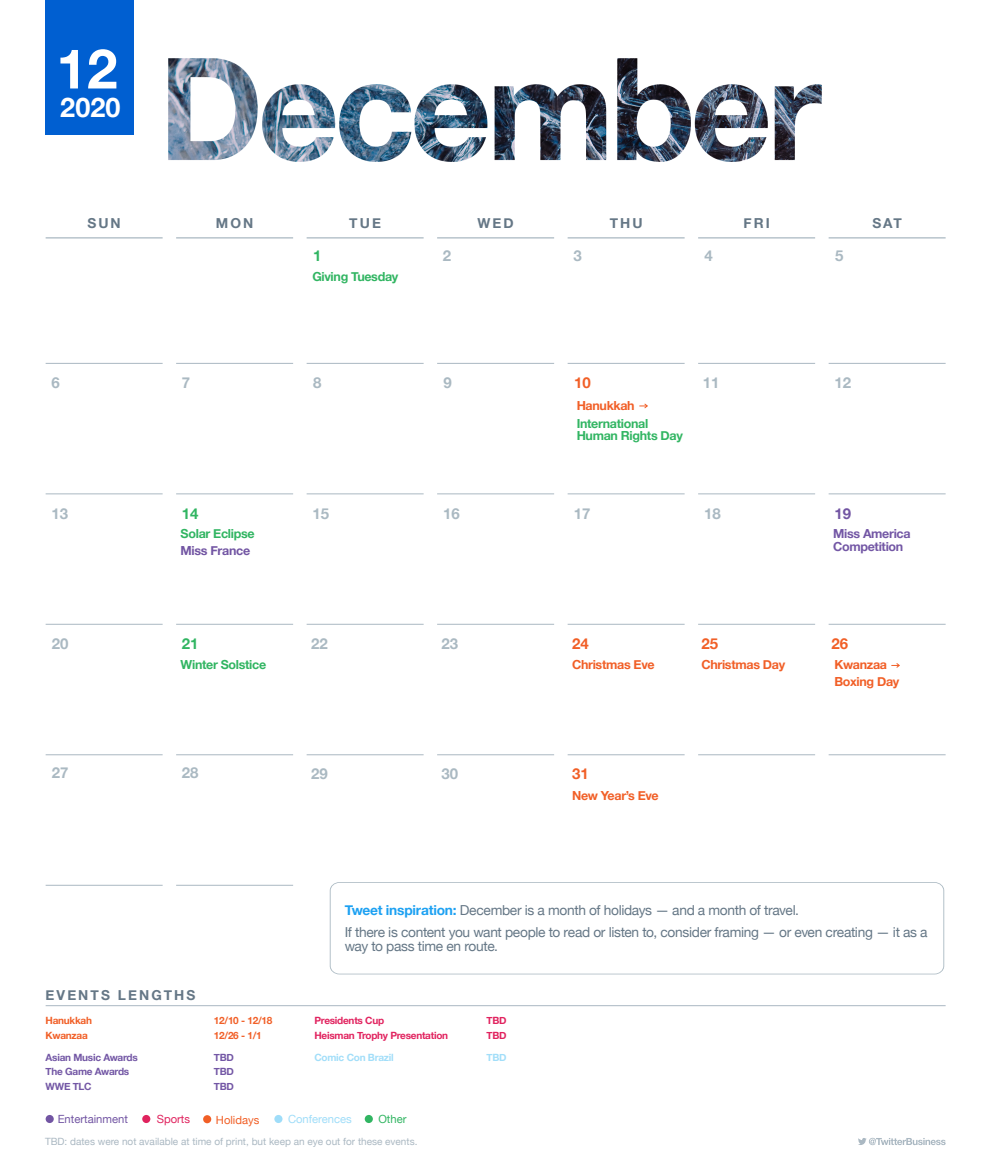
<style>
.page{position:relative;width:990px;height:1170px;background:#fff}
.page>*{position:absolute;margin:0;border:0;box-sizing:border-box;transform-origin:0 0}
.Week_days{font:700 55px "Helvetica Neue";color:#fff}
.Week_days-2{font:700 27px "Helvetica Neue";color:#fff}
.Number_dates{font:700 15px "Helvetica Neue";color:#aab9c2}
.Number_dates-2{font:700 15px "Helvetica Neue";color:#f15f27}
.Number_dates-3{font:700 15px "Helvetica Neue";color:#31b562}
.Number_dates-4{font:700 15px "Helvetica Neue";color:#7255a3}
.t1{font:13.75px/13.8px "Helvetica Neue";letter-spacing:-.025em;color:#657786}
.t2{font:700 13.75px "Helvetica Neue";letter-spacing:.15em;color:#657786}
.t3{font:700 12.5px/12.5px "Helvetica Neue";letter-spacing:-.025em;color:#31b562}
.t4{font:700 12.5px "Helvetica Neue";letter-spacing:-.025em;color:#f15f27}
.t5{font:700 12.5px/12.5px "Helvetica Neue";letter-spacing:-.025em;color:#7357a5}
.t6{font:700 12.5px "Helvetica Neue";letter-spacing:-.025em;color:#7255a3}
.t7{font:11.25px "Helvetica Neue";color:#7255a3}
.t8{font:11.25px "Helvetica Neue";color:#9fddf9}
.t9{font:11.25px "Helvetica Neue";color:#f15f26}
.t10{font:11.25px "Helvetica Neue";color:#e0235e}
.t11{font:11.25px "Helvetica Neue";color:#31b562}
.t12{font:10px "Helvetica Neue";color:#aab8c2}
.t13{font:700 10px "Helvetica Neue";letter-spacing:-.025em;color:#7357a5}
.t14{font:700 10px "Helvetica Neue";letter-spacing:-.025em;color:#e1235f}
.t15{font:700 10px "Helvetica Neue";letter-spacing:-.025em;color:#f15f27}
.t16{font:700 10px "Helvetica Neue";letter-spacing:-.025em;color:#a2def9}
.s1{font-weight:700;color:#1da1f2}
</style>
<div class="page">
<hr style="left:46px;top:237px;width:117px;height:1px;background:#aab8c2">
<hr style="left:176px;top:237px;width:117px;height:1px;background:#aab8c2">
<hr style="left:307px;top:237px;width:117px;height:1px;background:#aab8c2">
<hr style="left:437px;top:237px;width:117px;height:1px;background:#aab8c2">
<hr style="left:568px;top:237px;width:117px;height:1px;background:#aab8c2">
<hr style="left:698px;top:237px;width:117px;height:1px;background:#aab8c2">
<hr style="left:829px;top:237px;width:117px;height:1px;background:#aab8c2">
<hr style="left:46px;top:363px;width:117px;height:1px;background:#aab8c2">
<hr style="left:176px;top:363px;width:117px;height:1px;background:#aab8c2">
<hr style="left:307px;top:363px;width:117px;height:1px;background:#aab8c2">
<hr style="left:437px;top:363px;width:117px;height:1px;background:#aab8c2">
<hr style="left:568px;top:363px;width:117px;height:1px;background:#aab8c2">
<hr style="left:698px;top:363px;width:117px;height:1px;background:#aab8c2">
<hr style="left:829px;top:363px;width:117px;height:1px;background:#aab8c2">
<hr style="left:46px;top:494px;width:117px;height:1px;background:#aab8c2">
<hr style="left:176px;top:494px;width:117px;height:1px;background:#aab8c2">
<hr style="left:307px;top:494px;width:117px;height:1px;background:#aab8c2">
<hr style="left:437px;top:494px;width:117px;height:1px;background:#aab8c2">
<hr style="left:568px;top:494px;width:117px;height:1px;background:#aab8c2">
<hr style="left:698px;top:494px;width:117px;height:1px;background:#aab8c2">
<hr style="left:829px;top:494px;width:117px;height:1px;background:#aab8c2">
<hr style="left:46px;top:624px;width:117px;height:1px;background:#aab8c2">
<hr style="left:176px;top:624px;width:117px;height:1px;background:#aab8c2">
<hr style="left:307px;top:624px;width:117px;height:1px;background:#aab8c2">
<hr style="left:437px;top:624px;width:117px;height:1px;background:#aab8c2">
<hr style="left:568px;top:624px;width:117px;height:1px;background:#aab8c2">
<hr style="left:698px;top:624px;width:117px;height:1px;background:#aab8c2">
<hr style="left:829px;top:624px;width:117px;height:1px;background:#aab8c2">
<hr style="left:46px;top:754px;width:117px;height:1px;background:#aab8c2">
<hr style="left:176px;top:754px;width:117px;height:1px;background:#aab8c2">
<hr style="left:307px;top:754px;width:117px;height:1px;background:#aab8c2">
<hr style="left:437px;top:754px;width:117px;height:1px;background:#aab8c2">
<hr style="left:568px;top:754px;width:117px;height:1px;background:#aab8c2">
<hr style="left:698px;top:754px;width:117px;height:1px;background:#aab8c2">
<hr style="left:829px;top:754px;width:117px;height:1px;background:#aab8c2">
<hr style="left:46px;top:885px;width:117px;height:1px;background:#aab8c2">
<hr style="left:176px;top:885px;width:117px;height:1px;background:#aab8c2">
<hr style="left:46px;top:1005px;width:900px;height:1px;background:#aab8c2">
<svg style="left:858px;top:1138px;width:88px;height:7px"></svg>
<div style="left:203px;top:1115px;width:8px;height:8px;background:#f15f26;border-radius:50%"></div>
<div style="left:142px;top:1115px;width:8px;height:8px;background:#e0235e;border-radius:50%"></div>
<div style="left:46px;top:1115px;width:8px;height:8px;background:#7255a3;border-radius:50%"></div>
<div style="left:274px;top:1115px;width:9px;height:8px;background:#9fddf9;border-radius:50%"></div>
<div style="left:365px;top:1115px;width:8px;height:8px;background:#31b562;border-radius:50%"></div>
<svg style="left:330px;top:882px;width:614px;height:92px"></svg>
<img style="left:168px;top:59px;width:654px;height:103px">
<svg style="left:640px;top:403px;width:8px;height:6px"></svg>
<svg style="left:892px;top:663px;width:8px;height:5px"></svg>
<div style="left:45px;top:0;width:89px;height:135px;background:#005fd1"></div>
<p class="Week_days" style="left:56px;top:26px;width:63px">12</p>
<p class="Week_days-2" style="left:60px;top:86px;width:62px">2020</p>
<p class="t2" style="left:87px;top:213px;width:35px">SUN</p>
<p class="t2" style="left:216px;top:213px;width:39px">MON</p>
<p class="t2" style="left:349px;top:213px;width:33px">TUE</p>
<p class="t2" style="left:478px;top:213px;width:38px">WED</p>
<p class="t2" style="left:610px;top:213px;width:34px">THU</p>
<p class="t2" style="left:744px;top:213px;width:28px">FRI</p>
<p class="t2" style="left:872px;top:213px;width:31px">SAT</p>
<p class="Number_dates-3" style="left:313px;top:244px;width:10px">1</p>
<p class="t3" style="left:312px;top:271px;width:87px">Giving Tuesday</p>
<p class="Number_dates" style="left:443px;top:244px;width:10px">2</p>
<p class="Number_dates" style="left:573px;top:244px;width:10px">3</p>
<p class="Number_dates" style="left:705px;top:244px;width:10px">4</p>
<p class="Number_dates" style="left:835px;top:244px;width:10px">5</p>
<p class="Number_dates" style="left:51px;top:370px;width:10px">6</p>
<p class="Number_dates" style="left:182px;top:370px;width:10px">7</p>
<p class="Number_dates" style="left:444px;top:371px;width:10px">9</p>
<p class="Number_dates" style="left:313px;top:370px;width:10px">8</p>
<p class="Number_dates-2" style="left:574px;top:371px;width:18px">10</p>
<p class="Number_dates" style="left:703px;top:371px;width:18px">11</p>
<p class="Number_dates" style="left:834px;top:371px;width:18px">12</p>
<p class="t4" style="left:577px;top:396px;width:60px">Hanukkah</p>
<p class="t3" style="left:577px;top:418px;width:108px">International<br>Human Rights Day</p>
<p class="Number_dates" style="left:51px;top:502px;width:18px">13</p>
<p class="Number_dates-3" style="left:182px;top:502px;width:18px">14</p>
<p class="Number_dates" style="left:312px;top:502px;width:18px">15</p>
<p class="Number_dates" style="left:443px;top:502px;width:18px">16</p>
<p class="Number_dates" style="left:574px;top:502px;width:18px">17</p>
<p class="Number_dates" style="left:704px;top:502px;width:18px">18</p>
<p class="Number_dates-4" style="left:834px;top:502px;width:18px">19</p>
<p class="t3" style="left:181px;top:527px;width:75px">Solar Eclipse</p>
<p class="t6" style="left:181px;top:541px;width:71px">Miss France</p>
<p class="t5" style="left:833px;top:528px;width:79px">Miss America<br>Competition</p>
<p class="Number_dates" style="left:52px;top:632px;width:18px">20</p>
<p class="Number_dates-3" style="left:182px;top:632px;width:18px">21</p>
<p class="Number_dates" style="left:311px;top:632px;width:18px">22</p>
<p class="Number_dates" style="left:441px;top:632px;width:18px">23</p>
<p class="Number_dates-2" style="left:572px;top:632px;width:18px">24</p>
<p class="Number_dates-2" style="left:701px;top:632px;width:18px">25</p>
<p class="Number_dates-2" style="left:832px;top:632px;width:18px">26</p>
<p class="Number_dates" style="left:52px;top:761px;width:18px">27</p>
<p class="t3" style="left:181px;top:658px;width:87px">Winter Solstice</p>
<p class="t4" style="left:834px;top:655px;width:54px">Kwanzaa</p>
<p class="t4" style="left:834px;top:672px;width:67px">Boxing Day</p>
<p class="t4" style="left:572px;top:655px;width:84px">Christmas Eve</p>
<p class="t4" style="left:701px;top:655px;width:85px">Christmas Day</p>
<p class="Number_dates" style="left:182px;top:761px;width:18px">28</p>
<p class="Number_dates" style="left:311px;top:762px;width:18px">29</p>
<p class="Number_dates" style="left:441px;top:762px;width:18px">30</p>
<p class="Number_dates-2" style="left:572px;top:762px;width:18px">31</p>
<p class="t4" style="left:572px;top:786px;width:88px">New Year’s Eve</p>
<p class="t1" style="left:345px;top:904px;width:456px"><span class="s1">Tweet inspiration:</span> December is a month of holidays — and a month of travel.</p>
<p class="t1" style="left:345px;top:926px;width:584px">If there is content you want people to read or listen to, consider framing — or even creating — it as a way to pass time en route.</p>
<p class="t2" style="left:46px;top:984px;width:151px">EVENTS LENGTHS</p>
<p class="t15" style="left:46px;top:1013px;width:48px">Hanukkah</p>
<p class="t15" style="left:46px;top:1028px;width:44px">Kwanzaa</p>
<p class="t13" style="left:46px;top:1049px;width:94px">Asian Music Awards</p>
<p class="t13" style="left:46px;top:1064px;width:85px">The Game Awards</p>
<p class="t13" style="left:46px;top:1079px;width:48px">WWE TLC</p>
<p class="t15" style="left:214px;top:1013px;width:60px">12/10 - 12/18</p>
<p class="t15" style="left:214px;top:1028px;width:49px">12/26 - 1/1</p>
<p class="t13" style="left:214px;top:1049px;width:22px">TBD</p>
<p class="t13" style="left:214px;top:1064px;width:22px">TBD</p>
<p class="t13" style="left:214px;top:1079px;width:22px">TBD</p>
<p class="t14" style="left:314px;top:1013px;width:71px">Presidents Cup</p>
<p class="t14" style="left:314px;top:1028px;width:135px">Heisman Trophy Presentation</p>
<p class="t16" style="left:314px;top:1049px;width:81px">Comic Con Brazil</p>
<p class="t7" style="left:58px;top:1111px;width:72px">Entertainment</p>
<p class="t10" style="left:157px;top:1111px;width:35px">Sports</p>
<p class="t9" style="left:216px;top:1112px;width:45px">Holidays</p>
<p class="t8" style="left:288px;top:1111px;width:65px">Conferences</p>
<p class="t11" style="left:378px;top:1111px;width:30px">Other</p>
<p class="t12" style="left:45px;top:1134px;width:374px">TBD: dates were not available at time of print, but keep an eye out for these events.</p>
<p class="t14" style="left:487px;top:1013px;width:22px">TBD</p>
<p class="t14" style="left:487px;top:1028px;width:22px">TBD</p>
<p class="t16" style="left:487px;top:1049px;width:22px">TBD</p>
</div>
